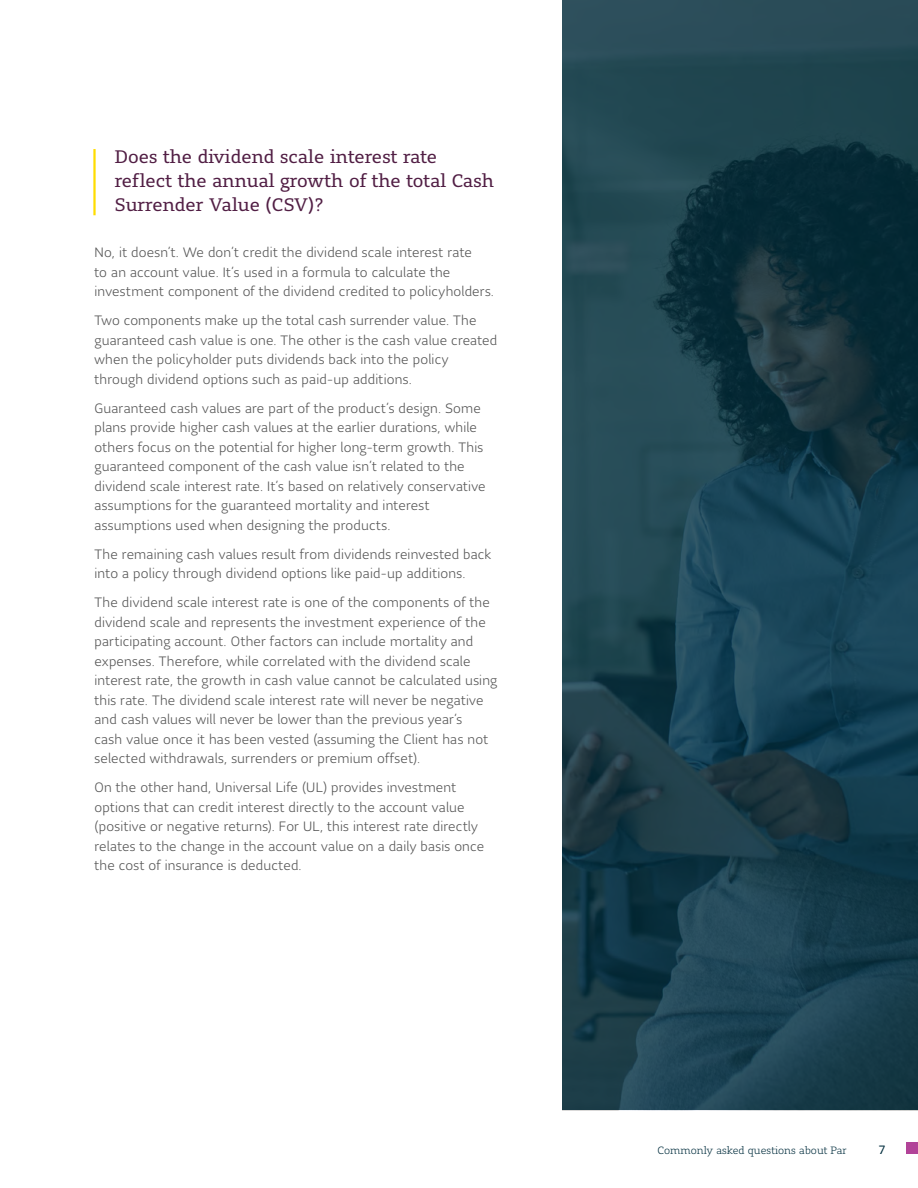
<style>
.page{position:relative;width:918px;height:1188px;background:#fff}
.page>*{position:absolute;margin:0;border:0;box-sizing:border-box;transform-origin:0 0}
.t1{font:18px/24px "Sun Life Serif";color:#511e44}
.t2{font:300 13.5px/19.5px "Sun Life Sans";letter-spacing:.015em;color:#555}
.t3{font:12px "Sun Life Sans";color:#002d3d}
.t4{font:300 10.5px "Sun Life Serif";color:#002d3d}
</style>
<div class="page">
<img style="left:563px;top:0;width:355px;height:1110px">
<div style="left:906px;top:1143px;width:12px;height:11px;background:#b24398"></div>
<hr style="left:93px;top:149px;width:3px;height:66px;background:#fd0">
<h1 class="t1" style="left:115px;top:144px;width:381px">Does the dividend scale interest rate reflect the annual growth of the total Cash<br>Surrender Value (CSV)?</h1>
<p class="t2" style="left:94px;top:242px;width:401px">No, it doesn’t. We don’t credit the dividend scale interest rate<br>to an account value. It’s used in a formula to calculate the investment component of the dividend credited to policyholders.</p>
<p class="t2" style="left:94px;top:310px;width:404px">Two components make up the total cash surrender value. The guaranteed cash value is one. The other is the cash value created when the policyholder puts dividends back into the policy through dividend options such as paid-up additions.</p>
<p class="t2" style="left:94px;top:398px;width:393px">Guaranteed cash values are part of the product’s design. Some plans provide higher cash values at the earlier durations, while others focus on the potential for higher long-term growth. This guaranteed component of the cash value isn’t related to the dividend scale interest rate. It’s based on relatively conservative assumptions for the guaranteed mortality and interest assumptions used when designing the products.</p>
<p class="t2" style="left:94px;top:544px;width:398px">The remaining cash values result from dividends reinvested back into a policy through dividend options like paid-up additions.</p>
<p class="t2" style="left:94px;top:592px;width:404px">The dividend scale interest rate is one of the components of the dividend scale and represents the investment experience of the participating account. Other factors can include mortality and expenses. Therefore, while correlated with the dividend scale interest rate, the growth in cash value cannot be calculated using this rate. The dividend scale interest rate will never be negative and cash values will never be lower than the previous year’s<br>cash value once it has been vested (assuming the Client has not selected withdrawals, surrenders or premium offset).</p>
<p class="t2" style="left:94px;top:777px;width:391px">On the other hand, Universal Life (UL) provides investment options that can credit interest directly to the account value (positive or negative returns). For UL, this interest rate directly relates to the change in the account value on a daily basis once the cost of insurance is deducted.</p>
<p class="t4" style="left:658px;top:1144px;width:191px">Commonly asked questions about Par</p>
<p class="t3" style="left:878px;top:1142px;width:9px">7</p>
</div>
